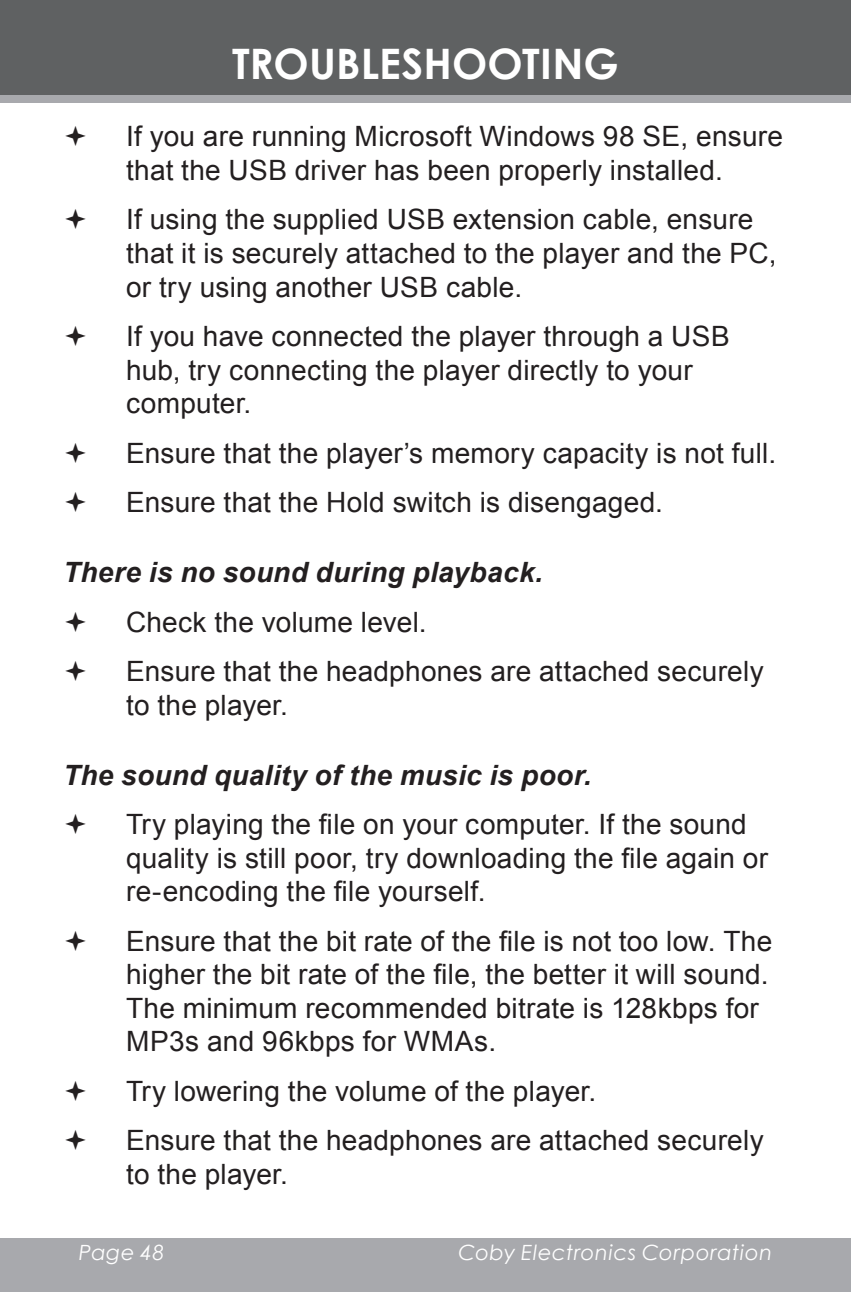
<style>
.page{position:relative;width:851px;height:1292px;background:#fff}
.page>*{position:absolute;margin:0;border:0;box-sizing:border-box;transform-origin:0 0}
.t1{font:700 42px "Century Gothic";color:#fff}
.t2{font:28px/33.6px "Arial";letter-spacing:.01em;color:#231f20}
.t3{font:italic 700 28px "Arial";letter-spacing:.01em;color:#231f20}
.t4{font:italic 21px "Century Gothic";letter-spacing:.03em;color:#fff}
</style>
<div class="page">
<div style="left:0;top:1237px;width:850px;height:55px;background:#a8a9ad"></div>
<div style="left:0;top:94px;width:850px;height:9px;background:#a8a9ad"></div>
<div style="left:0;top:0;width:850px;height:94px;background:#5f6162"></div>
<hr style="left:850px;top:1237px;width:1px;height:55px;background:#a8a9ad">
<hr style="left:850px;top:0;width:1px;height:94px;background:#5f6162">
<h1 class="t1" style="left:232px;top:32px;width:388px">TROUBLESHOOTING</h1>
<p class="t2" style="left:126px;top:120px;width:658px">If you are running Microsoft Windows 98 SE, ensure that the USB driver has been properly installed.</p>
<p class="t2" style="left:126px;top:203px;width:652px">If using the supplied USB extension cable, ensure that it is securely attached to the player and the PC, or try using another USB cable.</p>
<p class="t2" style="left:126px;top:320px;width:605px">If you have connected the player through a USB hub, try connecting the player directly to your computer.</p>
<p class="t2" style="left:126px;top:428px;width:651px;line-height:49.4px">Ensure that the player’s memory capacity is not full.<br>Ensure that the Hold switch is disengaged.</p>
<p class="t3" style="left:63px;top:554px;width:481px">There is no sound during playback.</p>
<p class="t2" style="left:126px;top:597px;width:639px;line-height:49.4px">Check the volume level.<br>Ensure that the headphones are attached securely</p>
<p class="t2" style="left:126px;top:688px;width:163px">to the player.</p>
<p class="t3" style="left:63px;top:756px;width:530px">The sound quality of the music is poor.</p>
<p class="t2" style="left:126px;top:807px;width:643px">Try playing the file on your computer. If the sound quality is still poor, try downloading the file again or re-encoding the file yourself.</p>
<p class="t2" style="left:126px;top:924px;width:647px">Ensure that the bit rate of the file is not too low. The higher the bit rate of the file, the better it will sound.<br>The minimum recommended bitrate is 128kbps for MP3s and 96kbps for WMAs.</p>
<p class="t2" style="left:126px;top:1066px;width:639px;line-height:49.4px">Try lowering the volume of the player.<br>Ensure that the headphones are attached securely</p>
<p class="t2" style="left:126px;top:1157px;width:163px">to the player.</p>
<p class="t4" style="left:79px;top:1238px;width:75px">Page 48</p>
<p class="t4" style="left:458px;top:1238px;width:315px">Coby Electronics Corporation</p>
</div>
